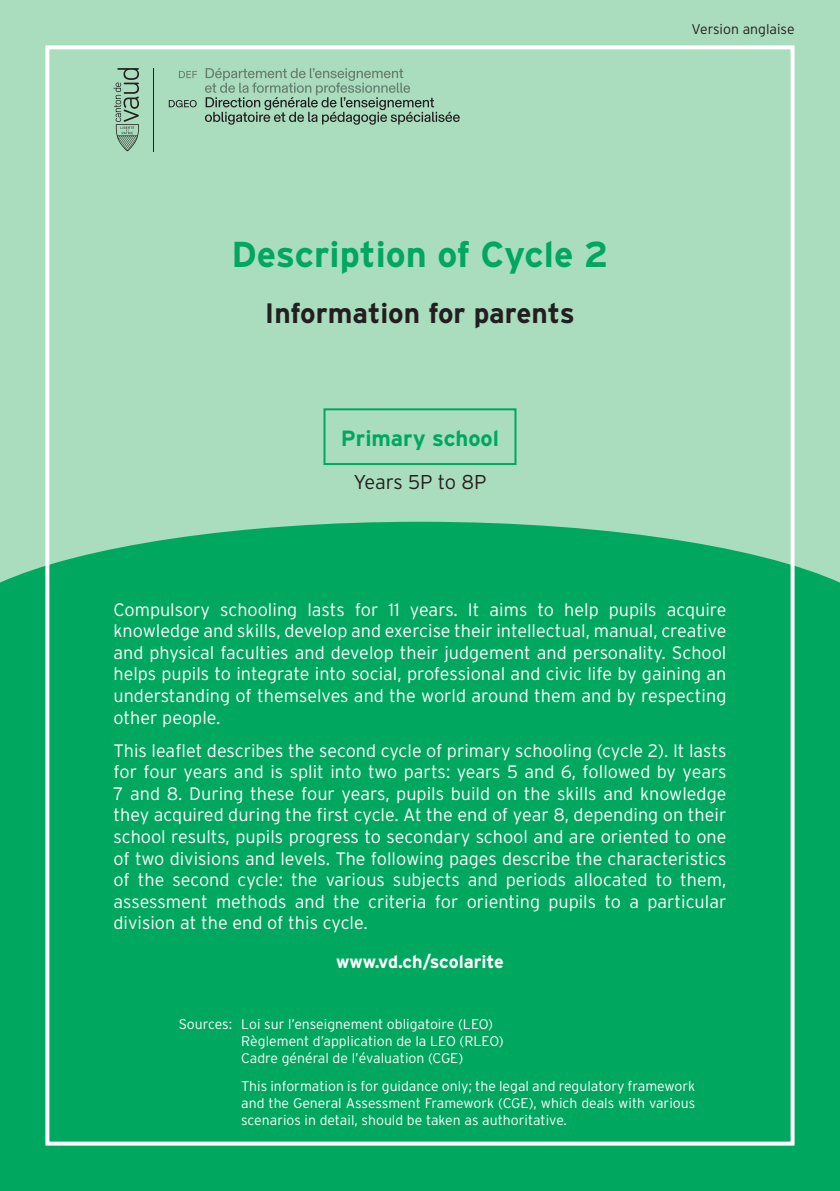
<style>
.page{position:relative;width:840px;height:1191px;background:#fff}
.page>*{position:absolute;margin:0;border:0;box-sizing:border-box;transform-origin:0 0}
.t1{font:700 36px "Interstate";color:#00a75f}
.t2{font:700 28px "Interstate";color:#231f20}
.t3{font:700 22px "Interstate";color:#00a75f}
.t4{font:300 20px "Interstate";letter-spacing:-.005em;color:#231f20}
.t5{font:300 18px/21.6px "Interstate";color:#fff;text-align:justify}
.t6{font:700 18px "Interstate";color:#fff}
.t7{font:300 14px/16.8px "Interstate";color:#fff}
.t8{font:300 14px "Interstate";color:#231f20}
</style>
<div class="page">
<div style="left:0;top:0;width:839px;height:1191px;background:#aaddbd"></div>
<div style="left:0;top:522px;width:839px;height:669px;background:#00a75f"></div>
<div style="left:45px;top:45px;width:749px;height:1100px;border:4px solid #fff"></div>
<div style="left:323px;top:408px;width:193px;height:57px;border:2px solid #00a75f"></div>
<hr style="left:153px;top:68px;width:1px;height:83px;background:#231f20">
<svg style="left:169px;top:68px;width:290px;height:57px"></svg>
<svg style="left:113px;top:68px;width:26px;height:83px"></svg>
<h1 class="t1" style="left:231px;top:234px;width:378px">Description of Cycle 2</h1>
<h2 class="t2" style="left:265px;top:298px;width:311px">Information for parents</h2>
<p class="t3" style="left:341px;top:425px;width:159px">Primary school</p>
<p class="t4" style="left:353px;top:471px;width:135px">Years 5P to 8P</p>
<p class="t8" style="left:691px;top:21px;width:104px">Version anglaise</p>
<p class="t5" style="left:113px;top:598px;width:614px">Compulsory schooling lasts for 11 years. It aims to help pupils acquire knowledge and skills, develop and exercise their intellectual, manual, creative and physical faculties and develop their judgement and personality. School helps pupils to integrate into social, professional and civic life by gaining an understanding of themselves and the world around them and by respecting other people.</p>
<p class="t5" style="left:113px;top:739px;width:614px">This leaflet describes the second cycle of primary schooling (cycle 2). It lasts for four years and is split into two parts: years 5 and 6, followed by years 7 and 8. During these four years, pupils build on the skills and knowledge they acquired during the first cycle. At the end of year 8, depending on their school results, pupils progress to secondary school and are oriented to one of two divisions and levels. The following pages describe the characteristics of the second cycle: the various subjects and periods allocated to them, assessment methods and the criteria for orienting pupils to a particular division at the end of this cycle.</p>
<p class="t6" style="left:336px;top:951px;width:169px">www.vd.ch/scolarite</p>
<p class="t7" style="left:241px;top:1015px;width:264px;text-indent:-62px">Sources: Loi sur l’enseignement obligatoire (LEO)<br>Règlement d’application de la LEO (RLEO)<br>Cadre général de l’évaluation (CGE)</p>
<p class="t7" style="left:241px;top:1077px;width:455px;text-align:justify">This information is for guidance only; the legal and regulatory framework and the General Assessment Framework (CGE), which deals with various scenarios in detail, should be taken as authoritative.</p>
</div>
